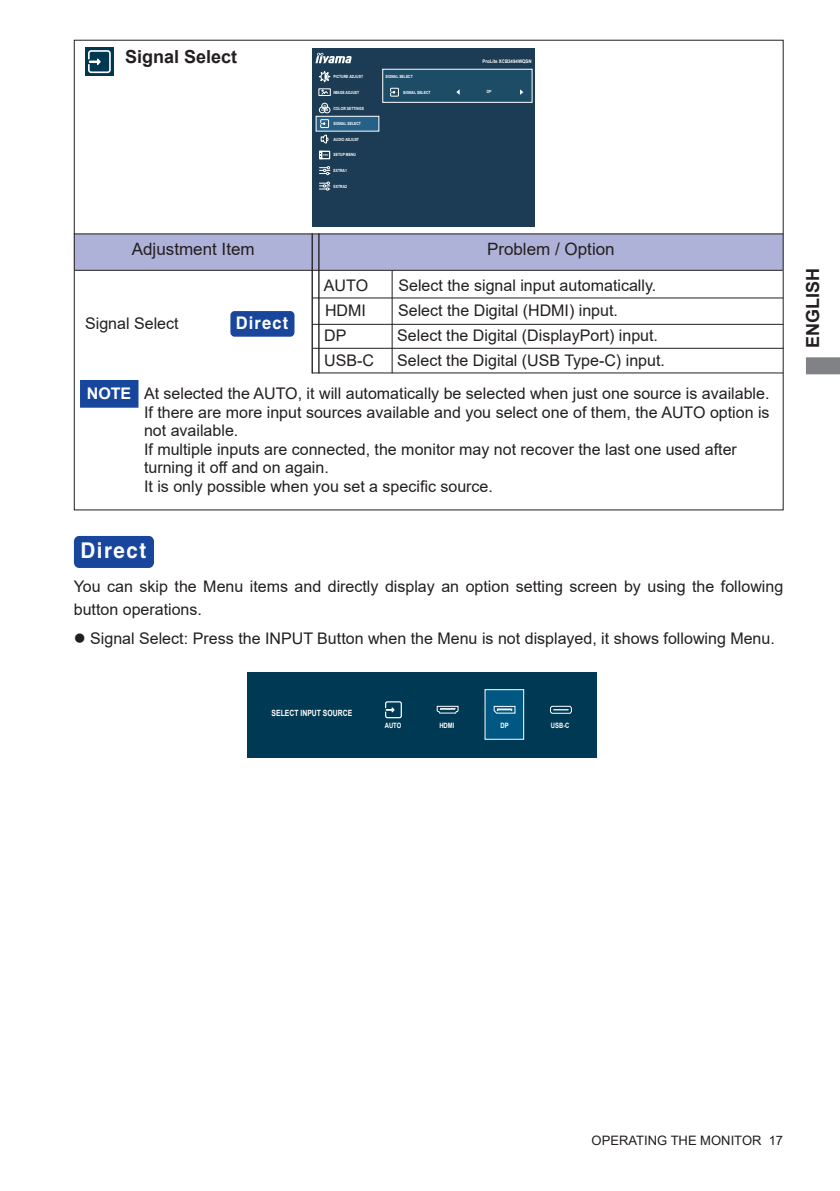
<style>
.page{position:relative;width:840px;height:1191px;background:#fff}
.page>*{position:absolute;margin:0;border:0;box-sizing:border-box;transform-origin:0 0}
.t1{font:700 21.6px "Helvetica";letter-spacing:.075em;color:#fff;scale:.95 1}
.t2{font:700 18px "Arial";color:#231f20}
.t3{font:700 17.4px "Helvetica";letter-spacing:.075em;color:#fff;scale:.95 1}
.t4{font:17px "Arial";color:#231f20}
.t5{font:16px/18.4px "Arial";color:#231f20}
.t6{font:700 16px "Arial";color:#fff}
.t7{font:13px "Arial";color:#231f20}
.t8{font:700 8.6px "Arial";color:#fff;scale:.8 1}
.t9{font:700 7.4px "Arial";color:#fff;scale:.8 1}
.t10{font:700 4.8px "Arial";color:#fff;scale:.9 1}
.t11{font:700 4.2px "Arial";color:#fff;scale:.8 1}
</style>
<div class="page">
<svg style="left:806px;top:357px;width:33px;height:17px"></svg>
<div style="left:74px;top:234px;width:708px;height:36px;background:#aeb2d8;border:2px solid #aeb2d8"></div>
<hr style="left:74px;top:270px;width:708px;height:1px;background:#231f20">
<hr style="left:74px;top:233px;width:708px;height:1px;background:#231f20">
<hr style="left:311px;top:233px;width:2px;height:140px;background:#231f20">
<hr style="left:318px;top:233px;width:1px;height:140px;background:#231f20">
<hr style="left:391px;top:270px;width:1px;height:103px;background:#231f20">
<hr style="left:312px;top:324px;width:470px;height:1px;background:#231f20">
<div style="left:80px;top:380px;width:58px;height:28px;background:#18469d;border:2px solid #18469d"></div>
<hr style="left:312px;top:372px;width:470px;height:1px;background:#231f20">
<div style="left:312px;top:48px;width:222px;height:178px;background:#1b3c54"></div>
<div style="left:316px;top:116px;width:62px;height:15px;background:#246087"></div>
<div style="left:315px;top:116px;width:64px;height:15px;border:1px solid #fff"></div>
<div style="left:382px;top:69px;width:150px;height:33px;background:#1d4c67"></div>
<div style="left:382px;top:69px;width:150px;height:34px;border:1px solid #fff"></div>
<svg style="left:315px;top:53px;width:36px;height:10px"></svg>
<svg style="left:520px;top:89px;width:3px;height:6px"></svg>
<div style="left:390px;top:88px;width:8px;height:8px;border:1px solid #fff"></div>
<svg style="left:319px;top:71px;width:11px;height:11px"></svg>
<svg style="left:319px;top:103px;width:11px;height:10px"></svg>
<svg style="left:319px;top:182px;width:11px;height:9px"></svg>
<div style="left:320px;top:119px;width:9px;height:9px;border:1px solid #fff"></div>
<svg style="left:320px;top:135px;width:8px;height:8px"></svg>
<div style="left:318px;top:89px;width:12px;height:7px;border:1px solid #fff"></div>
<svg style="left:321px;top:90px;width:7px;height:5px"></svg>
<div style="left:319px;top:151px;width:11px;height:8px;border:1px solid #fff"></div>
<svg style="left:319px;top:151px;width:9px;height:8px"></svg>
<svg style="left:319px;top:166px;width:11px;height:9px"></svg>
<hr style="left:312px;top:297px;width:470px;height:1px;background:#231f20">
<div style="left:231px;top:312px;width:62px;height:24px;background:#18469d;border-radius:3px"></div>
<div style="left:230px;top:311px;width:64px;height:26px;border:2px solid #18469d;border-radius:3px"></div>
<div style="left:75px;top:537px;width:78px;height:30px;background:#18469d;border-radius:4px"></div>
<div style="left:74px;top:536px;width:80px;height:32px;border:2px solid #18469d;border-radius:4px"></div>
<div style="left:85px;top:48px;width:29px;height:28px;background:#003852"></div>
<div style="left:88px;top:50px;width:23px;height:23px;border:2px solid #fff;border-radius:2px"></div>
<svg style="left:90px;top:58px;width:11px;height:7px"></svg>
<hr style="left:312px;top:348px;width:471px;height:1px;background:#231f20">
<div style="left:247px;top:672px;width:349px;height:85px;background:#003954"></div>
<div style="left:484px;top:689px;width:39px;height:50px;background:#005781"></div>
<div style="left:484px;top:689px;width:40px;height:50px;border:1px solid #fff"></div>
<svg style="left:493px;top:705px;width:22px;height:9px"></svg>
<svg style="left:436px;top:705px;width:22px;height:9px"></svg>
<div style="left:385px;top:701px;width:16px;height:17px;border:1px solid #fff;border-radius:2px"></div>
<svg style="left:386px;top:707px;width:8px;height:5px"></svg>
<svg style="left:550px;top:705px;width:22px;height:9px"></svg>
<p class="t2" style="left:125px;top:44px;width:114px">Signal Select</p>
<p class="t11" style="left:333px;top:74px;width:39px">PICTURE ADJUST</p>
<p class="t11" style="left:333px;top:90px;width:34px">IMAGE ADJUST</p>
<p class="t11" style="left:333px;top:105px;width:40px">COLOR SETTINGS</p>
<p class="t11" style="left:333px;top:120px;width:36px">SIGNAL SELECT</p>
<p class="t11" style="left:333px;top:136px;width:34px">AUDIO ADJUST</p>
<p class="t11" style="left:333px;top:152px;width:30px">SETUP MENU</p>
<p class="t11" style="left:333px;top:167px;width:18px">EXTRA1</p>
<p class="t11" style="left:333px;top:183px;width:18px">EXTRA2</p>
<p class="t10" style="left:482px;top:58px;width:56px">ProLite XCB3494WQSN</p>
<p class="t11" style="left:385px;top:74px;width:36px">SIGNAL SELECT</p>
<p class="t11" style="left:403px;top:89px;width:36px">SIGNAL SELECT</p>
<p class="t11" style="left:486px;top:89px;width:7px">DP</p>
<p class="t4" style="left:132px;top:237px;width:124px">Adjustment Item</p>
<p class="t4" style="left:486px;top:237px;width:129px">Problem / Option</p>
<p class="t5" style="left:85px;top:314px;width:95px">Signal Select</p>
<p class="t3" style="left:235px;top:312px;width:57px">Direct</p>
<p class="t5" style="left:324px;top:276px;width:46px">AUTO</p>
<p class="t5" style="left:398px;top:276px;width:259px">Select the signal input automatically.</p>
<p class="t5" style="left:325px;top:301px;width:42px">HDMI</p>
<p class="t5" style="left:398px;top:301px;width:221px">Select the Digital (HDMI) input.</p>
<p class="t5" style="left:324px;top:326px;width:24px">DP</p>
<p class="t5" style="left:397px;top:326px;width:262px">Select the Digital (DisplayPort) input.</p>
<p class="t5" style="left:324px;top:351px;width:51px">USB-C</p>
<p class="t5" style="left:397px;top:351px;width:269px">Select the Digital (USB Type-C) input.</p>
<p class="t6" style="left:87px;top:382px;width:46px">NOTE</p>
<p class="t5" style="left:144px;top:384px;width:626px">At selected the AUTO, it will automatically be selected when just one source is available.<br>If there are more input sources available and you select one of them, the AUTO option is not available.<br>If multiple inputs are connected, the monitor may not recover the last one used after turning it off and on again.<br>It is only possible when you set a specific source.</p>
<h1 class="t1" style="left:80px;top:537px;width:71px">Direct</h1>
<p class="t5" style="left:74px;top:575px;width:710px;line-height:22.6px">You can skip the Menu items and directly display an option setting screen by using the following button operations.</p>
<p class="t5" style="left:74px;top:628px;width:702px">● Signal Select: Press the INPUT Button when the Menu is not displayed, it shows following Menu.</p>
<p class="t2" style="left:799px;top:348px;width:82px;rotate:-90deg">ENGLISH</p>
<p class="t8" style="left:271px;top:707px;width:102px">SELECT INPUT SOURCE</p>
<p class="t9" style="left:384px;top:720px;width:22px">AUTO</p>
<p class="t9" style="left:439px;top:720px;width:20px">HDMI</p>
<p class="t9" style="left:500px;top:720px;width:12px">DP</p>
<p class="t9" style="left:550px;top:720px;width:25px">USB-C</p>
<p class="t7" style="left:591px;top:1131px;width:193px">OPERATING THE MONITOR 17</p>
</div>
